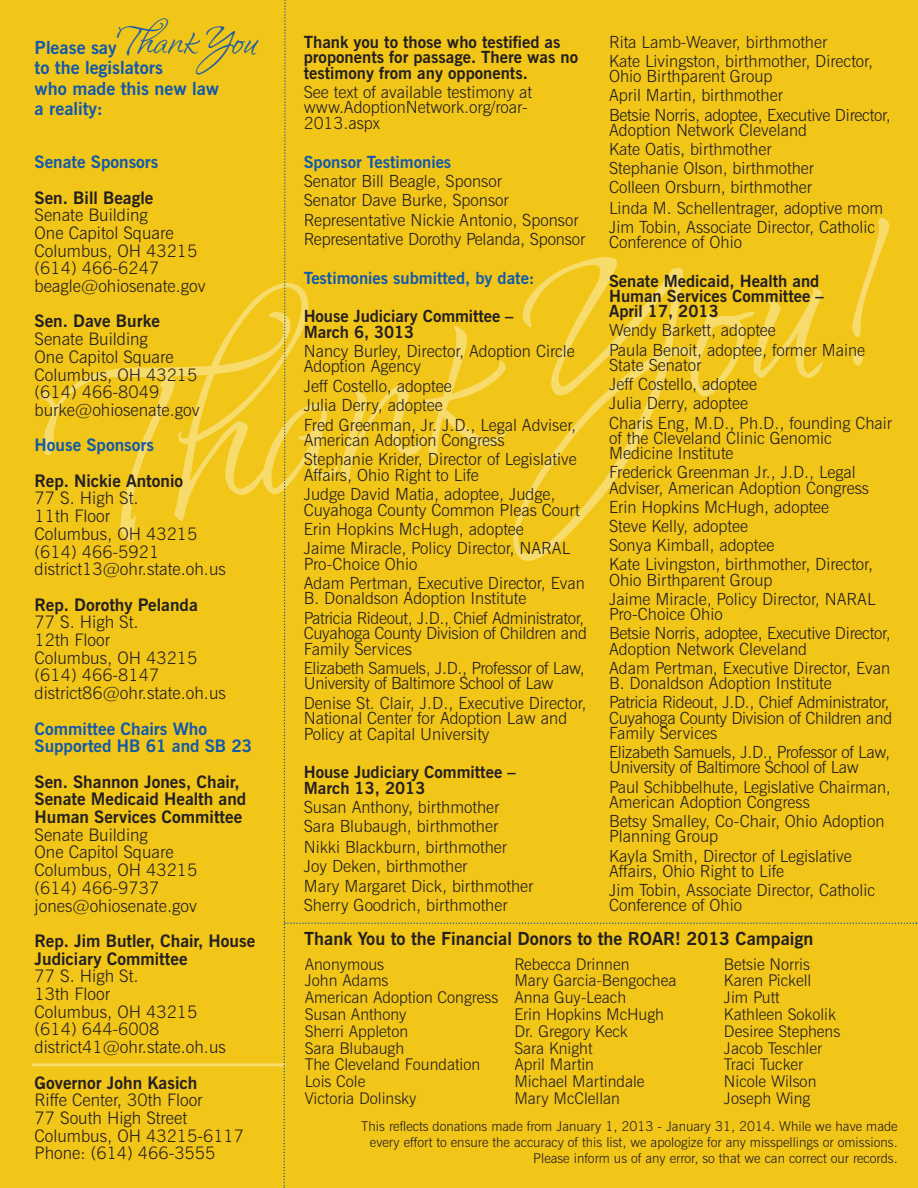
<style>
.page{position:relative;width:918px;height:1188px;background:#f2c519}
.page>*{position:absolute;margin:0;border:0;box-sizing:border-box;transform-origin:0 0}
.t1{font:38.7px "Cola Fizz Two";letter-spacing:-.01em;color:#1159a9}
.t2{font:700 18px/20.2px "News Gothic BT";color:#1159a9}
.t3{font:700 18px "News Gothic BT";color:#231f20}
.t4{font:300 17.25px/17.7px "News Gothic BT";color:#231f20}
.t5{font:700 17.25px/17.7px "News Gothic BT";color:#231f20}
.t6{font:700 17.25px/17.7px "News Gothic BT";color:#1159a9}
.t7{font:300 16.65px/19.2px "News Gothic BT";color:#231f20}
.t8{font:300 16.65px/15.5px "News Gothic BT";letter-spacing:-.02em;color:#231f20}
.t9{font:700 16.65px/15.5px "News Gothic BT";color:#231f20}
.t10{font:700 16.65px "News Gothic BT";color:#1159a9}
.t11{font:300 16.2px/16.8px "News Gothic BT";color:#231f20}
.t12{font:300 13.5px/16.2px "News Gothic BT";color:#231f20;text-align:right}
</style>
<div class="page">
<hr style="left:32px;top:1063px;width:253px;height:3px;background:#fadc6b">
<div style="left:283px;top:0;width:634px;height:1188px;background:#f2c519"></div>
<h1 class="t1" style="left:117px;top:26px;width:141px">Thank You</h1>
<p class="t2" style="left:35px;top:39px;width:186px">Please say<br>to the legislators<br>who made this new law a reality:</p>
<p class="t6" style="left:35px;top:155px;width:125px">Senate Sponsors</p>
<p class="t5" style="left:35px;top:190px;width:120px">Sen. Bill Beagle</p>
<p class="t4" style="left:35px;top:208px;width:173px">Senate Building<br>One Capitol Square<br>Columbus, OH 43215 (614) 466-6247 beagle@ohiosenate.gov</p>
<p class="t5" style="left:35px;top:314px;width:127px">Sen. Dave Burke</p>
<p class="t4" style="left:35px;top:332px;width:167px">Senate Building<br>One Capitol Square<br>Columbus, OH 43215 (614) 466-8049 burke@ohiosenate.gov</p>
<p class="t6" style="left:35px;top:438px;width:121px">House Sponsors</p>
<p class="t5" style="left:35px;top:473px;width:150px">Rep. Nickie Antonio</p>
<p class="t4" style="left:35px;top:491px;width:193px">77 S. High St.<br>11th Floor<br>Columbus, OH 43215 (614) 466-5921 district13@ohr.state.oh.us</p>
<p class="t5" style="left:35px;top:597px;width:165px">Rep. Dorothy Pelanda</p>
<p class="t4" style="left:35px;top:615px;width:193px">77 S. High St.<br>12th Floor<br>Columbus, OH 43215 (614) 466-8147 district86@ohr.state.oh.us</p>
<p class="t6" style="left:35px;top:721px;width:219px">Committee Chairs Who<br>Supported HB 61 and SB 23</p>
<p class="t5" style="left:35px;top:774px;width:213px">Sen. Shannon Jones, Chair,<br>Senate Medicaid Health and<br>Human Services Committee</p>
<p class="t4" style="left:35px;top:827px;width:164px">Senate Building<br>One Capitol Square<br>Columbus, OH 43215 (614) 466-9737 jones@ohiosenate.gov</p>
<p class="t5" style="left:35px;top:934px;width:222px">Rep. Jim Butler, Chair, House<br>Judiciary Committee</p>
<p class="t4" style="left:35px;top:969px;width:193px">77 S. High St.<br>13th Floor<br>Columbus, OH 43215 (614) 644-6008 district41@ohr.state.oh.us</p>
<p class="t5" style="left:35px;top:1075px;width:164px">Governor John Kasich</p>
<p class="t4" style="left:35px;top:1093px;width:211px">Riffe Center, 30th Floor<br>77 South High Street<br>Columbus, OH 43215-6117<br>Phone: (614) 466-3555</p>
<p class="t9" style="left:304px;top:36px;width:276px">Thank you to those who testified as proponents for passage. There was no testimony from any opponents.</p>
<p class="t7" style="left:304px;top:86px;width:230px;line-height:15.5px">See text of available testimony at www.AdoptionNetwork.org/roar-<br>2013.aspx</p>
<p class="t10" style="left:304px;top:155px;width:149px">Sponsor Testimonies</p>
<p class="t7" style="left:304px;top:173px;width:283px">Senator Bill Beagle, Sponsor<br>Senator Dave Burke, Sponsor Representative Nickie Antonio, Sponsor Representative Dorothy Pelanda, Sponsor</p>
<p class="t10" style="left:304px;top:271px;width:232px">Testimonies submitted, by date:</p>
<p class="t9" style="left:304px;top:310px;width:211px">House Judiciary Committee –<br>March 6, 3013</p>
<p class="t7" style="left:304px;top:345px;width:273px;line-height:15.5px">Nancy Burley, Director, Adoption Circle<br>Adoption Agency</p>
<p class="t7" style="left:304px;top:378px;width:274px">Jeff Costello, adoptee<br>Julia Derry, adoptee<br>Fred Greenman, Jr. J.D., Legal Adviser,</p>
<p class="t7" style="left:304px;top:432px;width:274px">American Adoption Congress<br>Stephanie Krider, Director of Legislative</p>
<p class="t7" style="left:304px;top:467px;width:253px">Affairs, Ohio Right to Life<br>Judge David Matia, adoptee, Judge,</p>
<p class="t7" style="left:304px;top:501px;width:277px">Cuyahoga County Common Pleas Court<br>Erin Hopkins McHugh, adoptee<br>Jaime Miracle, Policy Director, NARAL</p>
<p class="t7" style="left:304px;top:556px;width:283px">Pro-Choice Ohio<br>Adam Pertman, Executive Director, Evan</p>
<p class="t8" style="left:304px;top:590px;width:282px;line-height:19.4px">B. Donaldson Adoption Institute<br>Patricia Rideout, J.D., Chief Administrator,</p>
<p class="t8" style="left:304px;top:627px;width:285px">Cuyahoga County Division of Children and<br>Family Services</p>
<p class="t8" style="left:304px;top:662px;width:282px">Elizabeth Samuels, J.D., Professor of Law,<br>University of Baltimore School of Law</p>
<p class="t7" style="left:304px;top:697px;width:284px;line-height:15.5px">Denise St. Clair, J.D., Executive Director,<br>National Center for Adoption Law and<br>Policy at Capital University</p>
<p class="t9" style="left:304px;top:766px;width:213px">House Judiciary Committee –<br>March 13, 2013</p>
<p class="t7" style="left:304px;top:799px;width:231px">Susan Anthony, birthmother<br>Sara Blubaugh, birthmother<br>Nikki Blackburn, birthmother<br>Joy Deken, birthmother<br>Mary Margaret Dick, birthmother<br>Sherry Goodrich, birthmother</p>
<p class="t7" style="left:609px;top:34px;width:265px">Rita Lamb-Weaver, birthmother<br>Kate Livingston, birthmother, Director,</p>
<p class="t7" style="left:609px;top:68px;width:283px">Ohio Birthparent Group<br>April Martin, birthmother<br>Betsie Norris, adoptee, Executive Director,</p>
<p class="t7" style="left:609px;top:122px;width:276px">Adoption Network Cleveland<br>Kate Oatis, birthmother<br>Stephanie Olson, birthmother<br>Colleen Orsburn, birthmother<br>Linda M. Schellentrager, adoptive mom<br>Jim Tobin, Associate Director, Catholic</p>
<p class="t7" style="left:609px;top:234px;width:135px">Conference of Ohio</p>
<p class="t9" style="left:609px;top:275px;width:216px">Senate Medicaid, Health and<br>Human Services Committee –<br>April 17, 2013</p>
<p class="t7" style="left:609px;top:322px;width:258px">Wendy Barkett, adoptee<br>Paula Benoit, adoptee, former Maine</p>
<p class="t7" style="left:609px;top:357px;width:285px">State Senator<br>Jeff Costello, adoptee<br>Julia Derry, adoptee<br>Charis Eng, M.D., Ph.D., founding Chair</p>
<p class="t7" style="left:609px;top:432px;width:224px;line-height:15.3px">of the Cleveland Clinic Genomic<br>Medicine Institute</p>
<p class="t7" style="left:609px;top:466px;width:262px;line-height:15.3px">Frederick Greenman Jr., J.D., Legal<br>Adviser, American Adoption Congress</p>
<p class="t7" style="left:609px;top:499px;width:265px">Erin Hopkins McHugh, adoptee<br>Steve Kelly, adoptee<br>Sonya Kimball, adoptee<br>Kate Livingston, birthmother, Director,</p>
<p class="t7" style="left:609px;top:572px;width:268px">Ohio Birthparent Group<br>Jaime Miracle, Policy Director, NARAL</p>
<p class="t7" style="left:609px;top:606px;width:283px">Pro-Choice Ohio<br>Betsie Norris, adoptee, Executive Director,</p>
<p class="t7" style="left:609px;top:641px;width:283px">Adoption Network Cleveland<br>Adam Pertman, Executive Director, Evan</p>
<p class="t8" style="left:609px;top:675px;width:282px;line-height:19.2px">B. Donaldson Adoption Institute<br>Patricia Rideout, J.D., Chief Administrator,</p>
<p class="t8" style="left:609px;top:712px;width:285px">Cuyahoga County Division of Children and<br>Family Services</p>
<p class="t8" style="left:609px;top:746px;width:282px">Elizabeth Samuels, J.D., Professor of Law,<br>University of Baltimore School of Law</p>
<p class="t7" style="left:609px;top:781px;width:283px;line-height:15.3px">Paul Schibbelhute, Legislative Chairman,<br>American Adoption Congress</p>
<p class="t7" style="left:609px;top:815px;width:277px;line-height:15.3px">Betsy Smalley, Co-Chair, Ohio Adoption<br>Planning Group</p>
<p class="t7" style="left:609px;top:850px;width:244px;line-height:15.3px">Kayla Smith, Director of Legislative<br>Affairs, Ohio Right to Life</p>
<p class="t7" style="left:609px;top:884px;width:268px;line-height:15.3px">Jim Tobin, Associate Director, Catholic<br>Conference of Ohio</p>
<p class="t3" style="left:304px;top:932px;width:511px">Thank You to the Financial Donors to the ROAR! 2013 Campaign</p>
<p class="t11" style="left:305px;top:957px;width:195px">Anonymous<br>John Adams<br>American Adoption Congress<br>Susan Anthony<br>Sherri Appleton<br>Sara Blubaugh<br>The Cleveland Foundation<br>Lois Cole<br>Victoria Dolinsky</p>
<p class="t11" style="left:514px;top:957px;width:164px">Rebecca Drinnen<br>Mary Garcia-Bengochea<br>Anna Guy-Leach<br>Erin Hopkins McHugh<br>Dr. Gregory Keck<br>Sara Knight<br>April Martin<br>Michael Martindale<br>Mary McClellan</p>
<p class="t11" style="left:724px;top:957px;width:118px">Betsie Norris<br>Karen Pickell<br>Jim Putt<br>Kathleen Sokolik<br>Desiree Stephens<br>Jacob Teschler<br>Traci Tucker<br>Nicole Wilson<br>Joseph Wing</p>
<p class="t12" style="left:361px;top:1119px;width:538px">This reflects donations made from January 1, 2013 - January 31, 2014. While we have made every effort to ensure the accuracy of this list, we apologize for any misspellings or omissions.<br>Please inform us of any error, so that we can correct our records.</p>
</div>
